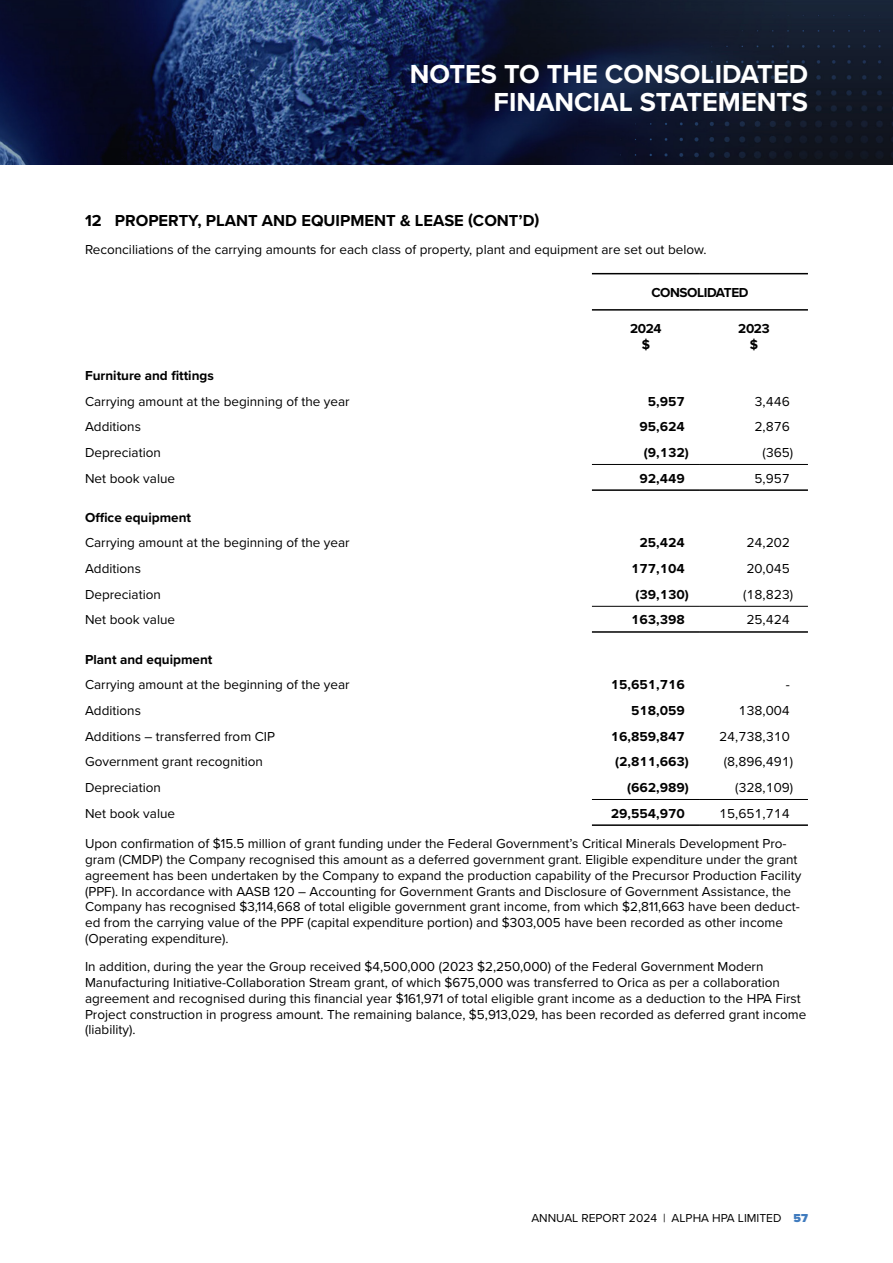
<style>
.page{position:relative;width:893px;height:1263px;background:#fff}
.page>*{position:absolute;margin:0;border:0;box-sizing:border-box;transform-origin:0 0}
.t1{font:700 27px/28.5px "Proxima Nova";color:#fff;text-align:right}
.t2{font:700 16.5px "Proxima Nova";color:#000}
.t3{font:13.5px/15.8px "Proxima Nova";color:#000}
.t4{font:700 13.5px/15.8px "Proxima Nova";color:#000;text-align:center}
.t5{font:700 13.5px "Proxima Nova";letter-spacing:-.03em;color:#000}
.t6{font:12px "Proxima Nova";color:#000}
.s1{font-weight:900;color:#407bbe}
</style>
<div class="page">
<img style="left:0;top:0;width:893px;height:165px">
<hr style="left:592px;top:309px;width:108px;height:2px;background:#000">
<hr style="left:700px;top:309px;width:108px;height:2px;background:#000">
<hr style="left:592px;top:489px;width:108px;height:2px;background:#000">
<hr style="left:700px;top:489px;width:108px;height:2px;background:#000">
<hr style="left:592px;top:631px;width:108px;height:2px;background:#000">
<hr style="left:700px;top:631px;width:108px;height:2px;background:#000">
<hr style="left:592px;top:273px;width:108px;height:1px;background:#000">
<hr style="left:700px;top:273px;width:108px;height:1px;background:#000">
<hr style="left:592px;top:464px;width:108px;height:1px;background:#000">
<hr style="left:700px;top:464px;width:108px;height:1px;background:#000">
<hr style="left:592px;top:606px;width:108px;height:1px;background:#000">
<hr style="left:700px;top:606px;width:108px;height:1px;background:#000">
<hr style="left:592px;top:824px;width:108px;height:2px;background:#000">
<hr style="left:700px;top:824px;width:108px;height:2px;background:#000">
<hr style="left:592px;top:799px;width:108px;height:1px;background:#000">
<hr style="left:700px;top:799px;width:108px;height:1px;background:#000">
<h1 class="t1" style="left:410px;top:59px;width:400px">NOTES TO THE CONSOLIDATED<br>FINANCIAL STATEMENTS</h1>
<p class="t2" style="left:85px;top:208px;width:456px">12 PROPERTY, PLANT AND EQUIPMENT &amp; LEASE (CONT’D)</p>
<p class="t3" style="left:85px;top:241px;width:623px">Reconciliations of the carrying amounts for each class of property, plant and equipment are set out below.</p>
<p class="t5" style="left:651px;top:282px;width:99px">CONSOLIDATED</p>
<p class="t4" style="left:630px;top:321px;width:33px">2024 $</p>
<p class="t4" style="left:738px;top:321px;width:33px">2023 $</p>
<p class="t4" style="left:85px;top:367px;width:130px">Furniture and fittings</p>
<p class="t3" style="left:85px;top:393px;width:266px">Carrying amount at the beginning of the year</p>
<p class="t4" style="left:648px;top:393px;width:39px">5,957</p>
<p class="t3" style="left:755px;top:393px;width:37px">3,446</p>
<p class="t3" style="left:85px;top:418px;width:57px">Additions</p>
<p class="t4" style="left:639px;top:419px;width:47px">95,624</p>
<p class="t3" style="left:755px;top:418px;width:37px">2,876</p>
<p class="t3" style="left:85px;top:444px;width:77px">Depreciation</p>
<p class="t4" style="left:644px;top:444px;width:47px">(9,132)</p>
<p class="t3" style="left:762px;top:444px;width:32px">(365)</p>
<p class="t3" style="left:85px;top:470px;width:92px">Net book value</p>
<p class="t4" style="left:639px;top:470px;width:47px">92,449</p>
<p class="t3" style="left:755px;top:470px;width:37px">5,957</p>
<p class="t4" style="left:85px;top:509px;width:108px">Office equipment</p>
<p class="t3" style="left:85px;top:534px;width:266px">Carrying amount at the beginning of the year</p>
<p class="t4" style="left:639px;top:535px;width:47px">25,424</p>
<p class="t3" style="left:746px;top:534px;width:45px">24,202</p>
<p class="t3" style="left:85px;top:560px;width:57px">Additions</p>
<p class="t4" style="left:631px;top:560px;width:55px">177,104</p>
<p class="t3" style="left:746px;top:560px;width:45px">20,045</p>
<p class="t3" style="left:85px;top:586px;width:77px">Depreciation</p>
<p class="t4" style="left:635px;top:586px;width:55px">(39,130)</p>
<p class="t3" style="left:743px;top:586px;width:52px">(18,823)</p>
<p class="t3" style="left:85px;top:611px;width:92px">Net book value</p>
<p class="t4" style="left:631px;top:612px;width:55px">163,398</p>
<p class="t3" style="left:746px;top:611px;width:45px">25,424</p>
<p class="t4" style="left:85px;top:651px;width:129px">Plant and equipment</p>
<p class="t3" style="left:85px;top:676px;width:266px">Carrying amount at the beginning of the year</p>
<p class="t4" style="left:611px;top:677px;width:76px">15,651,716</p>
<p class="t3" style="left:786px;top:676px;width:6px">-</p>
<p class="t3" style="left:85px;top:702px;width:57px">Additions</p>
<p class="t4" style="left:631px;top:702px;width:55px">518,059</p>
<p class="t3" style="left:738px;top:702px;width:53px">138,004</p>
<p class="t3" style="left:85px;top:728px;width:191px">Additions – transferred from CIP</p>
<p class="t4" style="left:611px;top:728px;width:76px">16,859,847</p>
<p class="t3" style="left:719px;top:728px;width:72px">24,738,310</p>
<p class="t3" style="left:85px;top:753px;width:179px">Government grant recognition</p>
<p class="t4" style="left:615px;top:754px;width:75px">(2,811,663)</p>
<p class="t3" style="left:724px;top:753px;width:71px">(8,896,491)</p>
<p class="t3" style="left:85px;top:779px;width:77px">Depreciation</p>
<p class="t4" style="left:627px;top:779px;width:63px">(662,989)</p>
<p class="t3" style="left:735px;top:779px;width:60px">(328,109)</p>
<p class="t3" style="left:85px;top:805px;width:92px">Net book value</p>
<p class="t4" style="left:611px;top:805px;width:76px">29,554,970</p>
<p class="t3" style="left:719px;top:805px;width:72px">15,651,714</p>
<p class="t3" style="left:85px;top:835px;width:718px">Upon confirmation of $15.5 million of grant funding under the Federal Government’s Critical Minerals Development Pro&shy;gram (CMDP) the Company recognised this amount as a deferred government grant. Eligible expenditure under the grant agreement has been undertaken by the Company to expand the production capability of the Precursor Production Facility (PPF). In accordance with AASB 120 – Accounting for Government Grants and Disclosure of Government Assistance, the Company has recognised $3,114,668 of total eligible government grant income, from which $2,811,663 have been deduct&shy;ed from the carrying value of the PPF (capital expenditure portion) and $303,005 have been recorded as other income (Operating expenditure).</p>
<p class="t3" style="left:85px;top:958px;width:723px">In addition, during the year the Group received $4,500,000 (2023 $2,250,000) of the Federal Government Modern Manufacturing Initiative-Collaboration Stream grant, of which $675,000 was transferred to Orica as per a collaboration agreement and recognised during this financial year $161,971 of total eligible grant income as a deduction to the HPA First Project construction in progress amount. The remaining balance, $5,913,029, has been recorded as deferred grant income (liability).</p>
<p class="t6" style="left:531px;top:1209px;width:278px">ANNUAL REPORT 2024 | ALPHA HPA LIMITED <span class="s1">57</span></p>
</div>
